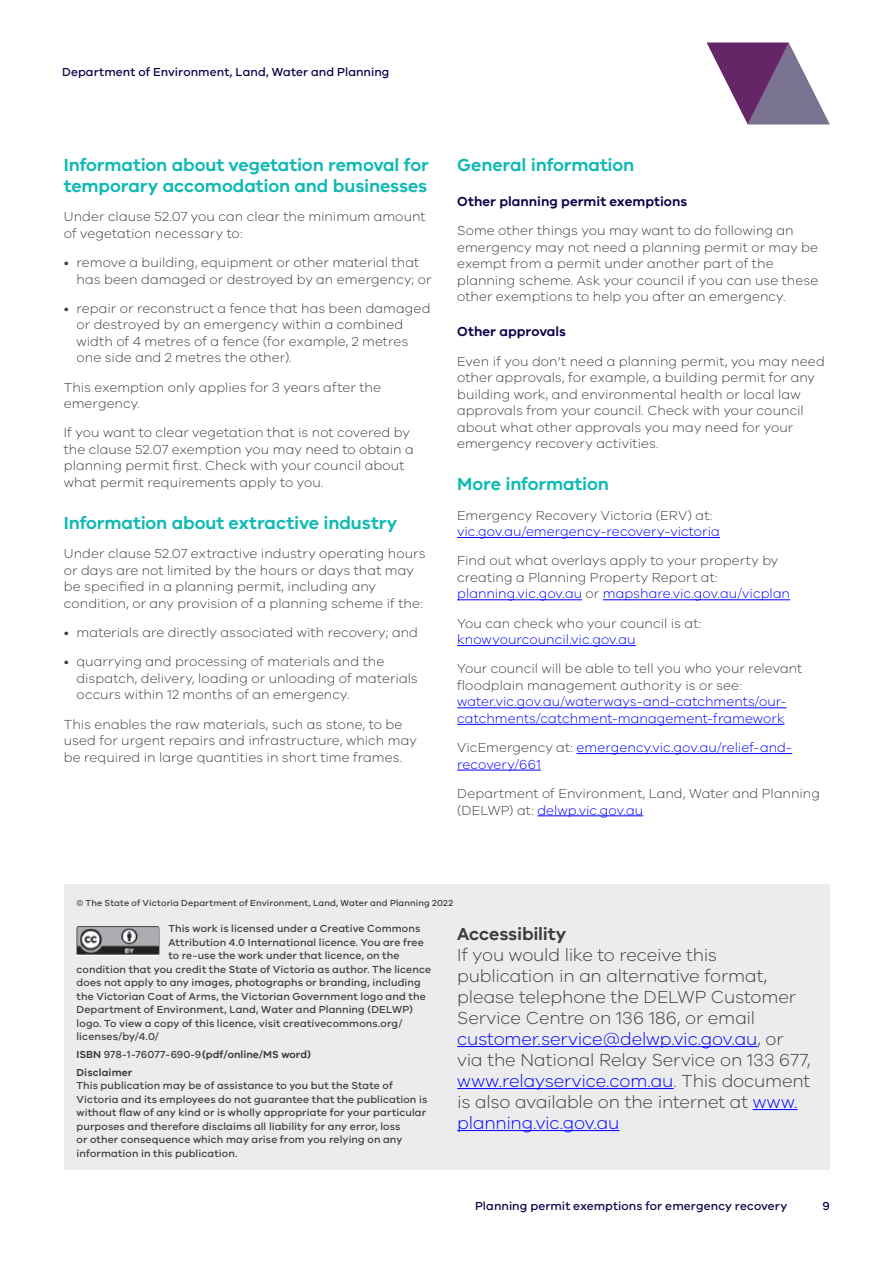
<style>
.page{position:relative;width:893px;height:1263px;background:#fff}
.page>*{position:absolute;margin:0;border:0;box-sizing:border-box;transform-origin:0 0}
.t1{font:300 18px/21px "VIC";letter-spacing:-.01em;color:#3e3e3f}
.Heading_2{font:600 18px/21px "VIC";letter-spacing:-.005em;color:#10bab4}
.t2{font:600 18px "VIC";letter-spacing:-.01em;color:#3e3e3f}
.Body_Copy{font:300 13.5px/16.5px "VIC";letter-spacing:.005em;color:#3e3e3f}
.Body_Copy-2{font:300 13.5px/16.5px "VIC";letter-spacing:.005em;color:#00f}
.Heading_3{font:600 13.5px "VIC";letter-spacing:.005em;color:#0d0449}
.t3{font:500 12px "VIC";letter-spacing:.005em;color:#0d0449}
.Figure_3_text{font:500 10.5px/13.5px "VIC";letter-spacing:.01em;color:#3e3e3f}
.t4{font:600 10.5px/17.7px "VIC";color:#3e3e3f}
.t5{font:500 9px "VIC";letter-spacing:.015em;color:#3e3e3f}
.s1{color:#3e3e3f}
.s2{color:#00f}
.s3{font-weight:500}
</style>
<div class="page">
<svg style="left:707px;top:43px;width:123px;height:81px"></svg>
<div style="left:64px;top:884px;width:765px;height:286px;background:#ececee"></div>
<img style="left:77px;top:926px;width:83px;height:29px">
<hr style="left:457px;top:1046px;width:301px;height:1px;background:#00f">
<hr style="left:457px;top:1088px;width:216px;height:1px;background:#00f">
<hr style="left:753px;top:1109px;width:45px;height:1px;background:#00f">
<hr style="left:457px;top:1130px;width:162px;height:1px;background:#00f">
<hr style="left:457px;top:537px;width:263px;height:1px;background:#00f">
<hr style="left:457px;top:599px;width:125px;height:1px;background:#00f">
<hr style="left:603px;top:599px;width:187px;height:1px;background:#00f">
<hr style="left:457px;top:645px;width:179px;height:1px;background:#00f">
<hr style="left:457px;top:707px;width:330px;height:1px;background:#00f">
<hr style="left:457px;top:724px;width:327px;height:1px;background:#00f">
<hr style="left:577px;top:753px;width:215px;height:1px;background:#00f">
<hr style="left:457px;top:770px;width:84px;height:1px;background:#00f">
<hr style="left:537px;top:815px;width:106px;height:1px;background:#00f">
<p class="t3" style="left:62px;top:65px;width:329px">Department of Environment, Land, Water and Planning</p>
<p class="Heading_2" style="left:64px;top:154px;width:367px">Information about vegetation removal for temporary accomodation and businesses</p>
<p class="Body_Copy" style="left:64px;top:208px;width:363px">Under clause 52.07 you can clear the minimum amount of vegetation necessary to:</p>
<p class="Body_Copy" style="left:77px;top:254px;width:357px;text-indent:-13px">• remove a building, equipment or other material that has been damaged or destroyed by an emergency; or</p>
<p class="Body_Copy" style="left:77px;top:300px;width:355px;text-indent:-13px">• repair or reconstruct a fence that has been damaged or destroyed by an emergency within a combined width of 4 metres of a fence (for example, 2 metres one side and 2 metres the other).</p>
<p class="Body_Copy" style="left:64px;top:378px;width:319px">This exemption only applies for 3 years after the emergency.</p>
<p class="Body_Copy" style="left:64px;top:424px;width:352px">If you want to clear vegetation that is not covered by the clause 52.07 exemption you may need to obtain a planning permit first. Check with your council about what permit requirements apply to you.</p>
<p class="Heading_2" style="left:64px;top:512px;width:335px">Information about extractive industry</p>
<p class="Body_Copy" style="left:64px;top:545px;width:363px">Under clause 52.07 extractive industry operating hours or days are not limited by the hours or days that may be specified in a planning permit, including any condition, or any provision of a planning scheme if the:</p>
<p class="Body_Copy" style="left:64px;top:624px;width:356px">• materials are directly associated with recovery; and</p>
<p class="Body_Copy" style="left:77px;top:653px;width:343px;text-indent:-13px">• quarrying and processing of materials and the dispatch, delivery, loading or unloading of materials occurs within 12 months of an emergency.</p>
<p class="Body_Copy" style="left:64px;top:715px;width:355px">This enables the raw materials, such as stone, to be used for urgent repairs and infrastructure, which may be required in large quantities in short time frames.</p>
<p class="Heading_2" style="left:457px;top:154px;width:179px">General information</p>
<p class="Heading_3" style="left:457px;top:193px;width:232px">Other planning permit exemptions</p>
<p class="Body_Copy" style="left:457px;top:222px;width:363px">Some other things you may want to do following an emergency may not need a planning permit or may be exempt from a permit under another part of the planning scheme. Ask your council if you can use these other exemptions to help you after an emergency.</p>
<p class="Heading_3" style="left:457px;top:324px;width:110px">Other approvals</p>
<p class="Body_Copy" style="left:457px;top:352px;width:369px">Even if you don’t need a planning permit, you may need other approvals, for example, a building permit for any building work, and environmental health or local law approvals from your council. Check with your council about what other approvals you may need for your emergency recovery activities.</p>
<p class="Heading_2" style="left:457px;top:473px;width:153px">More information</p>
<p class="Body_Copy-2" style="left:457px;top:506px;width:264px"><span class="s1">Emergency Recovery Victoria (ERV) at: </span>vic.gov.au/emergency-recovery-victoria</p>
<p class="Body_Copy" style="left:457px;top:552px;width:334px">Find out what overlays apply to your property by creating a Planning Property Report at: <span class="s2">planning.vic.gov.au</span> or <span class="s2">mapshare.vic.gov.au/vicplan</span></p>
<p class="Body_Copy" style="left:457px;top:614px;width:246px">You can check who your council is at: <span class="s2">knowyourcouncil.vic.gov.au</span></p>
<p class="Body_Copy-2" style="left:457px;top:660px;width:347px"><span class="s1">Your council will be able to tell you who your relevant floodplain management authority is or see: </span>water.vic.gov.au/waterways-and-catchments/our&shy;catchments/catchment-management-framework</p>
<p class="Body_Copy-2" style="left:457px;top:739px;width:337px"><span class="s1">VicEmergency at:</span> emergency.vic.gov.au/relief-and&shy;recovery/661</p>
<p class="Body_Copy" style="left:457px;top:785px;width:364px">Department of Environment, Land, Water and Planning (DELWP) at: <span class="s2">delwp.vic.gov.au</span></p>
<p class="t5" style="left:77px;top:897px;width:378px">© The State of Victoria Department of Environment, Land, Water and Planning 2022</p>
<p class="Figure_3_text" style="left:168px;top:922px;width:253px">This work is licensed under a Creative Commons</p>
<p class="Figure_3_text" style="left:168px;top:935px;width:257px">Attribution 4.0 International licence. You are free</p>
<p class="Figure_3_text" style="left:168px;top:949px;width:233px">to re-use the work under that licence, on the</p>
<p class="Figure_3_text" style="left:77px;top:962px;width:356px">condition that you credit the State of Victoria as author. The licence</p>
<p class="Figure_3_text" style="left:77px;top:976px;width:346px">does not apply to any images, photographs or branding, including</p>
<p class="Figure_3_text" style="left:77px;top:989px;width:351px">the Victorian Coat of Arms, the Victorian Government logo and the</p>
<p class="Figure_3_text" style="left:77px;top:1003px;width:338px">Department of Environment, Land, Water and Planning (DELWP)</p>
<p class="Figure_3_text" style="left:77px;top:1016px;width:327px">logo. To view a copy of this licence, visit creativecommons.org/</p>
<p class="Figure_3_text" style="left:77px;top:1030px;width:84px">licenses/by/4.0/</p>
<p class="t4" style="left:77px;top:1045px;width:236px">ISBN <span class="s3">978-1-76077-927-6</span> (pdf/online/MS word)<br>Disclaimer</p>
<p class="Figure_3_text" style="left:77px;top:1079px;width:352px">This publication may be of assistance to you but the State of Victoria and its employees do not guarantee that the publication is without flaw of any kind or is wholly appropriate for your particular purposes and therefore disclaims all liability for any error, loss<br>or other consequence which may arise from you relying on any information in this publication.</p>
<h1 class="t2" style="left:457px;top:923px;width:111px">Accessibility</h1>
<p class="t1" style="left:457px;top:943px;width:355px">If you would like to receive this publication in an alternative format, please telephone the DELWP Customer Service Centre on 136 186, or email <span class="s2">customer.service@delwp.vic.gov.au</span>, or via the National Relay Service on 133 677, <span class="s2">www.relayservice.com.au</span>. This document is also available on the internet at <span class="s2">www. planning.vic.gov.au</span></p>
<p class="Figure_3_text" style="left:171px;top:1047px;width:32px">690-9</p>
<p class="t3" style="left:475px;top:1198px;width:314px">Planning permit exemptions for emergency recovery</p>
<p class="t3" style="left:822px;top:1198px;width:9px">9</p>
</div>
